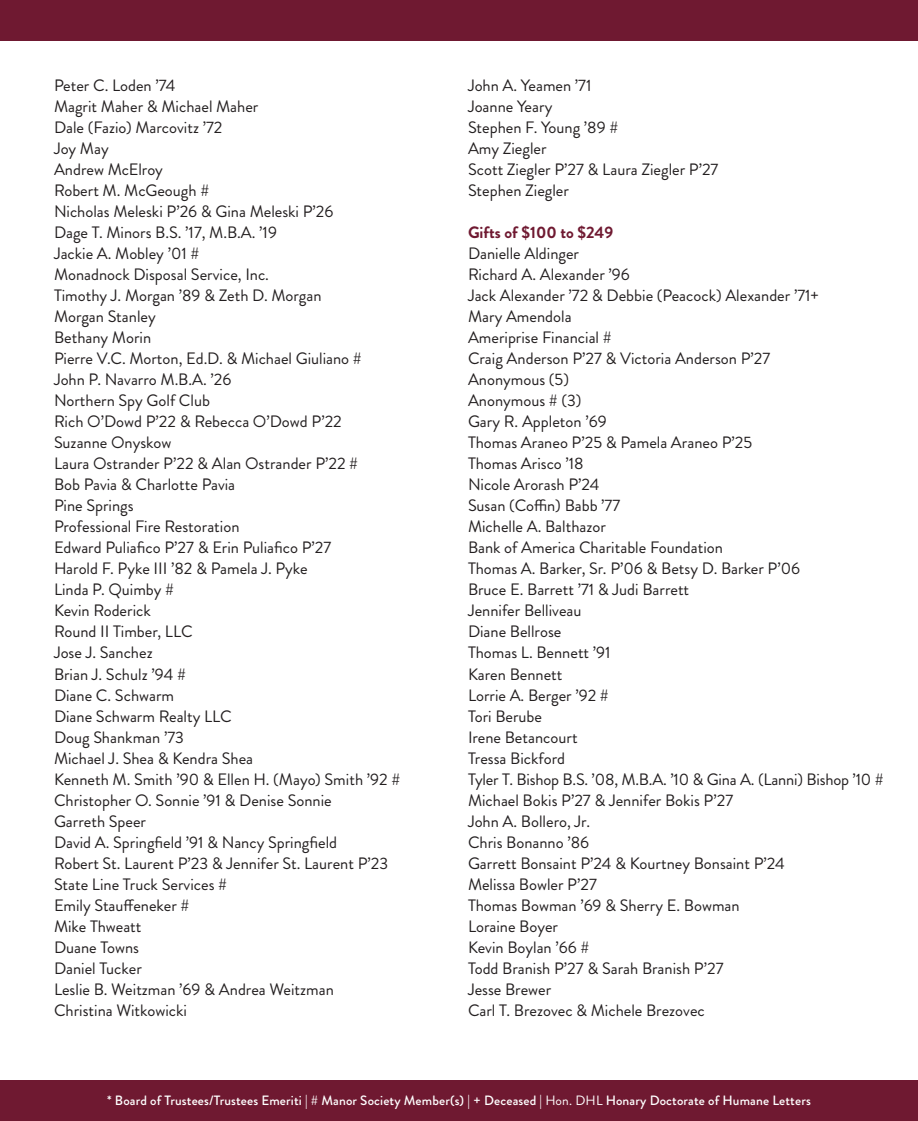
<style>
.page{position:relative;width:918px;height:1121px;background:#fff}
.page>*{position:absolute;margin:0;border:0;box-sizing:border-box;transform-origin:0 0}
.t1{font:16.5px "Brandon Grotesque";color:#231f20}
.t2{font:700 16.5px "Brandon Grotesque";color:#6f1931}
.t3{font:500 13.5px "Brandon Grotesque";letter-spacing:.01em;color:#fff}
.s1{font-weight:400}
</style>
<div class="page">
<div style="left:0;top:1080px;width:918px;height:40px;background:#6f1931"></div>
<div style="left:0;top:0;width:918px;height:40px;background:#6f1931"></div>
<p class="t1" style="left:54px;top:74px;width:123px">Peter C. Loden ’74</p>
<p class="t1" style="left:54px;top:95px;width:206px">Magrit Maher &amp; Michael Maher</p>
<p class="t1" style="left:54px;top:116px;width:170px">Dale (Fazio) Marcovitz ’72</p>
<p class="t1" style="left:54px;top:137px;width:56px">Joy May</p>
<p class="t1" style="left:54px;top:158px;width:111px">Andrew McElroy</p>
<p class="t1" style="left:54px;top:179px;width:157px">Robert M. McGeough #</p>
<p class="t1" style="left:54px;top:200px;width:281px">Nicholas Meleski P’26 &amp; Gina Meleski P’26</p>
<p class="t1" style="left:54px;top:221px;width:224px">Dage T. Minors B.S. ’17, M.B.A. ’19</p>
<p class="t1" style="left:54px;top:242px;width:147px">Jackie A. Mobley ’01 #</p>
<p class="t1" style="left:54px;top:263px;width:217px">Monadnock Disposal Service, Inc.</p>
<p class="t1" style="left:54px;top:284px;width:269px">Timothy J. Morgan ’89 &amp; Zeth D. Morgan</p>
<p class="t1" style="left:54px;top:305px;width:103px">Morgan Stanley</p>
<p class="t1" style="left:54px;top:326px;width:99px">Bethany Morin</p>
<p class="t1" style="left:54px;top:347px;width:309px">Pierre V.C. Morton, Ed.D. &amp; Michael Giuliano #</p>
<p class="t1" style="left:54px;top:368px;width:179px">John P. Navarro M.B.A. ’26</p>
<p class="t1" style="left:54px;top:389px;width:157px">Northern Spy Golf Club</p>
<p class="t1" style="left:54px;top:410px;width:289px">Rich O’Dowd P’22 &amp; Rebecca O’Dowd P’22</p>
<p class="t1" style="left:54px;top:431px;width:119px">Suzanne Onyskow</p>
<p class="t1" style="left:54px;top:452px;width:306px">Laura Ostrander P’22 &amp; Alan Ostrander P’22 #</p>
<p class="t1" style="left:54px;top:473px;width:183px">Bob Pavia &amp; Charlotte Pavia</p>
<p class="t1" style="left:54px;top:494px;width:81px">Pine Springs</p>
<p class="t1" style="left:54px;top:515px;width:187px">Professional Fire Restoration</p>
<p class="t1" style="left:54px;top:536px;width:279px">Edward Puliafico P’27 &amp; Erin Puliafico P’27</p>
<p class="t1" style="left:54px;top:557px;width:255px">Harold F. Pyke III ’82 &amp; Pamela J. Pyke</p>
<p class="t1" style="left:54px;top:578px;width:122px">Linda P. Quimby #</p>
<p class="t1" style="left:54px;top:599px;width:98px">Kevin Roderick</p>
<p class="t1" style="left:54px;top:620px;width:140px">Round II Timber, LLC</p>
<p class="t1" style="left:54px;top:641px;width:100px">Jose J. Sanchez</p>
<p class="t1" style="left:54px;top:662px;width:133px">Brian J. Schulz ’94 #</p>
<p class="t1" style="left:54px;top:683px;width:122px">Diane C. Schwarm</p>
<p class="t1" style="left:54px;top:704px;width:179px">Diane Schwarm Realty LLC</p>
<p class="t1" style="left:54px;top:725px;width:131px">Doug Shankman ’73</p>
<p class="t1" style="left:54px;top:746px;width:201px">Michael J. Shea &amp; Kendra Shea</p>
<p class="t1" style="left:54px;top:767px;width:348px">Kenneth M. Smith ’90 &amp; Ellen H. (Mayo) Smith ’92 #</p>
<p class="t1" style="left:54px;top:788px;width:279px">Christopher O. Sonnie ’91 &amp; Denise Sonnie</p>
<p class="t1" style="left:54px;top:809px;width:94px">Garreth Speer</p>
<p class="t1" style="left:54px;top:830px;width:285px">David A. Springfield ’91 &amp; Nancy Springfield</p>
<p class="t1" style="left:54px;top:851px;width:336px">Robert St. Laurent P’23 &amp; Jennifer St. Laurent P’23</p>
<p class="t1" style="left:54px;top:872px;width:175px">State Line Truck Services #</p>
<p class="t1" style="left:54px;top:893px;width:137px">Emily Stauffeneker #</p>
<p class="t1" style="left:54px;top:914px;width:89px">Mike Thweatt</p>
<p class="t1" style="left:54px;top:935px;width:87px">Duane Towns</p>
<p class="t1" style="left:54px;top:956px;width:89px">Daniel Tucker</p>
<p class="t1" style="left:54px;top:977px;width:281px">Leslie B. Weitzman ’69 &amp; Andrea Weitzman</p>
<p class="t1" style="left:54px;top:998px;width:135px">Christina Witkowicki</p>
<p class="t1" style="left:468px;top:74px;width:125px">John A. Yeamen ’71</p>
<p class="t1" style="left:468px;top:95px;width:86px">Joanne Yeary</p>
<p class="t1" style="left:468px;top:116px;width:152px">Stephen F. Young ’89 #</p>
<p class="t1" style="left:468px;top:137px;width:80px">Amy Ziegler</p>
<p class="t1" style="left:468px;top:158px;width:252px">Scott Ziegler P’27 &amp; Laura Ziegler P’27</p>
<p class="t1" style="left:468px;top:179px;width:103px">Stephen Ziegler</p>
<p class="t2" style="left:468px;top:221px;width:147px">Gifts of $100 to $249</p>
<p class="t1" style="left:468px;top:242px;width:113px">Danielle Aldinger</p>
<p class="t1" style="left:468px;top:263px;width:163px">Richard A. Alexander ’96</p>
<p class="t1" style="left:468px;top:284px;width:352px">Jack Alexander ’72 &amp; Debbie (Peacock) Alexander ’71+</p>
<p class="t1" style="left:468px;top:305px;width:105px">Mary Amendola</p>
<p class="t1" style="left:468px;top:326px;width:145px">Ameriprise Financial #</p>
<p class="t1" style="left:468px;top:347px;width:304px">Craig Anderson P’27 &amp; Victoria Anderson P’27</p>
<p class="t1" style="left:468px;top:368px;width:103px">Anonymous (5)</p>
<p class="t1" style="left:468px;top:389px;width:115px">Anonymous # (3)</p>
<p class="t1" style="left:468px;top:410px;width:140px">Gary R. Appleton ’69</p>
<p class="t1" style="left:468px;top:431px;width:286px">Thomas Araneo P’25 &amp; Pamela Araneo P’25</p>
<p class="t1" style="left:468px;top:452px;width:117px">Thomas Arisco ’18</p>
<p class="t1" style="left:468px;top:473px;width:133px">Nicole Arorash P’24</p>
<p class="t1" style="left:468px;top:494px;width:154px">Susan (Coffin) Babb ’77</p>
<p class="t1" style="left:468px;top:515px;width:139px">Michelle A. Balthazor</p>
<p class="t1" style="left:468px;top:536px;width:257px">Bank of America Charitable Foundation</p>
<p class="t1" style="left:468px;top:557px;width:334px">Thomas A. Barker, Sr. P’06 &amp; Betsy D. Barker P’06</p>
<p class="t1" style="left:468px;top:578px;width:223px">Bruce E. Barrett ’71 &amp; Judi Barrett</p>
<p class="t1" style="left:468px;top:599px;width:115px">Jennifer Belliveau</p>
<p class="t1" style="left:468px;top:620px;width:95px">Diane Bellrose</p>
<p class="t1" style="left:468px;top:641px;width:144px">Thomas L. Bennett ’91</p>
<p class="t1" style="left:468px;top:662px;width:96px">Karen Bennett</p>
<p class="t1" style="left:468px;top:683px;width:142px">Lorrie A. Berger ’92 #</p>
<p class="t1" style="left:468px;top:704px;width:76px">Tori Berube</p>
<p class="t1" style="left:468px;top:725px;width:111px">Irene Betancourt</p>
<p class="t1" style="left:468px;top:746px;width:99px">Tressa Bickford</p>
<p class="t1" style="left:468px;top:767px;width:417px">Tyler T. Bishop B.S. ’08, M.B.A. ’10 &amp; Gina A. (Lanni) Bishop ’10 #</p>
<p class="t1" style="left:468px;top:788px;width:267px">Michael Bokis P’27 &amp; Jennifer Bokis P’27</p>
<p class="t1" style="left:468px;top:809px;width:124px">John A. Bollero, Jr.</p>
<p class="t1" style="left:468px;top:830px;width:123px">Chris Bonanno ’86</p>
<p class="t1" style="left:468px;top:851px;width:318px">Garrett Bonsaint P’24 &amp; Kourtney Bonsaint P’24</p>
<p class="t1" style="left:468px;top:872px;width:130px">Melissa Bowler P’27</p>
<p class="t1" style="left:468px;top:893px;width:273px">Thomas Bowman ’69 &amp; Sherry E. Bowman</p>
<p class="t1" style="left:468px;top:914px;width:92px">Loraine Boyer</p>
<p class="t1" style="left:468px;top:935px;width:123px">Kevin Boylan ’66 #</p>
<p class="t1" style="left:468px;top:956px;width:257px">Todd Branish P’27 &amp; Sarah Branish P’27</p>
<p class="t1" style="left:468px;top:977px;width:85px">Jesse Brewer</p>
<p class="t1" style="left:468px;top:998px;width:238px">Carl T. Brezovec &amp; Michele Brezovec</p>
<p class="t3" style="left:107px;top:1090px;width:705px">* Board of Trustees/Trustees Emeriti | # Manor Society Member(s) | + Deceased | <span class="s1">Hon. DHL</span> Honary Doctorate of Humane Letters</p>
</div>
